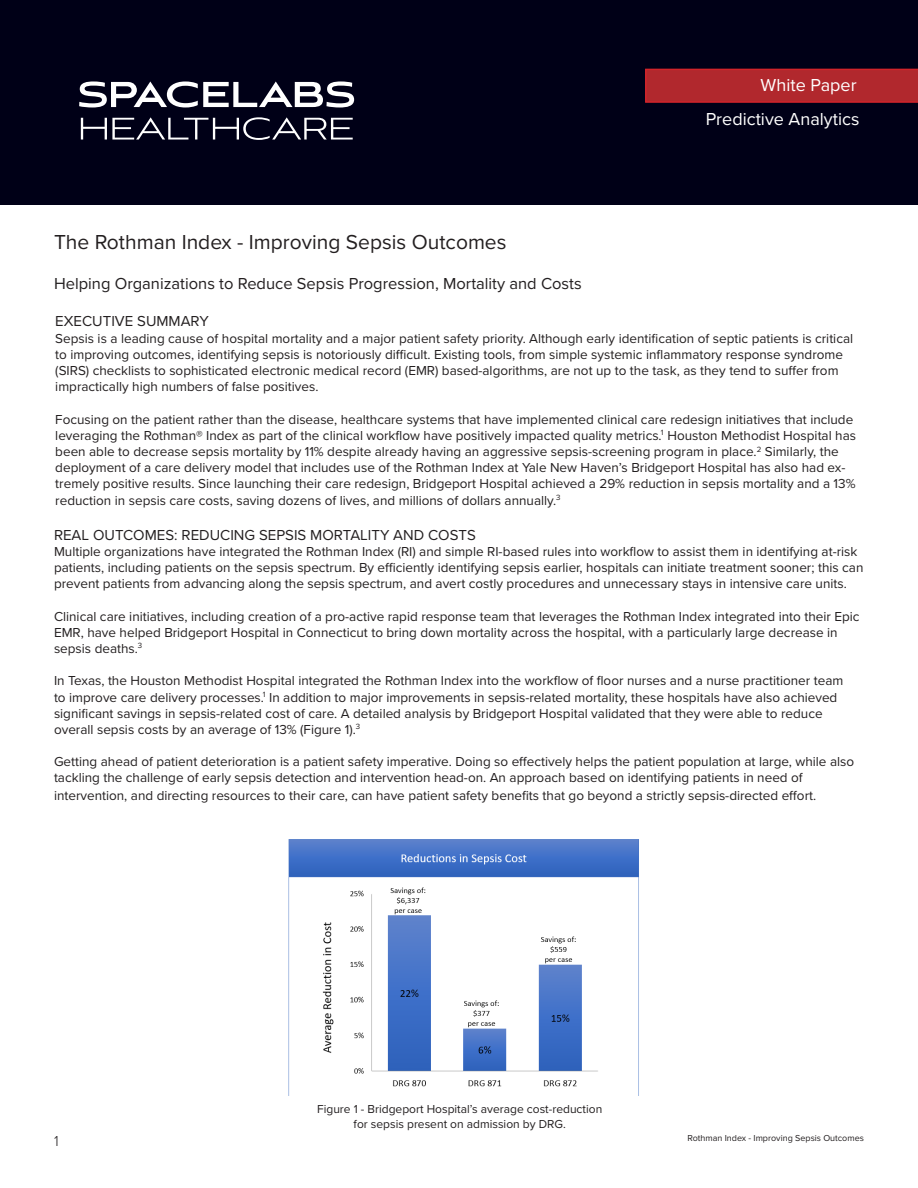
<style>
.page{position:relative;width:918px;height:1188px;background:#fff}
.page>*{position:absolute;margin:0;border:0;box-sizing:border-box;transform-origin:0 0}
.t1{font:21px "Proxima Nova";color:#231f20}
.t2{font:18px "Proxima Nova";color:#fff}
.t3{font:16.5px "Proxima Nova";color:#231f20}
.t4{font:15px "Proxima Nova";color:#231f20}
.t5{font:300 15px "Proxima Nova";color:#231f20}
.t6{font:13.5px/16.2px "Proxima Nova";color:#231f20}
.t7{font:12px/14.4px "Proxima Nova";color:#231f20;text-align:center}
.t8{font:9px "Proxima Nova";color:#231f20}
</style>
<div class="page">
<div style="left:0;top:0;width:918px;height:205px;background:#000017"></div>
<svg style="left:645px;top:69px;width:273px;height:34px;background:#b2272c"></svg>
<svg style="left:79px;top:81px;width:275px;height:26px"></svg>
<svg style="left:81px;top:117px;width:272px;height:23px"></svg>
<img style="left:288px;top:839px;width:351px;height:256px">
<p class="t2" style="left:761px;top:71px;width:98px">White Paper</p>
<p class="t2" style="left:706px;top:106px;width:155px">Predictive Analytics</p>
<p class="t1" style="left:54px;top:226px;width:454px">The Rothman Index - Improving Sepsis Outcomes</p>
<p class="t3" style="left:54px;top:271px;width:529px">Helping Organizations to Reduce Sepsis Progression, Mortality and Costs</p>
<p class="t4" style="left:55px;top:310px;width:155px">EXECUTIVE SUMMARY</p>
<p class="t6" style="left:55px;top:329px;width:799px">Sepsis is a leading cause of hospital mortality and a major patient safety priority. Although early identification of septic patients is critical to improving outcomes, identifying sepsis is notoriously difficult. Existing tools, from simple systemic inflammatory response syndrome (SIRS) checklists to sophisticated electronic medical record (EMR) based-algorithms, are not up to the task, as they tend to suffer from impractically high numbers of false positives.</p>
<p class="t6" style="left:55px;top:410px;width:802px">Focusing on the patient rather than the disease, healthcare systems that have implemented clinical care redesign initiatives that include leveraging the Rothman® Index as part of the clinical workflow have positively impacted quality metrics.<sup>1</sup> Houston Methodist Hospital has been able to decrease sepsis mortality by 11% despite already having an aggressive sepsis-screening program in place.<sup>2</sup> Similarly, the deployment of a care delivery model that includes use of the Rothman Index at Yale New Haven’s Bridgeport Hospital has also had ex&shy;tremely positive results. Since launching their care redesign, Bridgeport Hospital achieved a 29% reduction in sepsis mortality and a 13% reduction in sepsis care costs, saving dozens of lives, and millions of dollars annually.<sup>3</sup></p>
<p class="t4" style="left:54px;top:523px;width:423px">REAL OUTCOMES: REDUCING SEPSIS MORTALITY AND COSTS</p>
<p class="t6" style="left:54px;top:543px;width:811px">Multiple organizations have integrated the Rothman Index (RI) and simple RI-based rules into workflow to assist them in identifying at-risk patients, including patients on the sepsis spectrum. By efficiently identifying sepsis earlier, hospitals can initiate treatment sooner; this can</p>
<p class="t6" style="left:54px;top:575px;width:794px">prevent patients from advancing along the sepsis spectrum, and avert costly procedures and unnecessary stays in intensive care units.</p>
<p class="t6" style="left:54px;top:607px;width:807px">Clinical care initiatives, including creation of a pro-active rapid response team that leverages the Rothman Index integrated into their Epic<br>EMR, have helped Bridgeport Hospital in Connecticut to bring down mortality across the hospital, with a particularly large decrease in</p>
<p class="t6" style="left:54px;top:640px;width:90px">sepsis deaths.<sup>3</sup></p>
<p class="t6" style="left:54px;top:672px;width:791px">In Texas, the Houston Methodist Hospital integrated the Rothman Index into the workflow of floor nurses and a nurse practitioner team to improve care delivery processes.<sup>1</sup> In addition to major improvements in sepsis-related mortality, these hospitals have also achieved significant savings in sepsis-related cost of care. A detailed analysis by Bridgeport Hospital validated that they were able to reduce overall sepsis costs by an average of 13% (Figure 1).<sup>3</sup></p>
<p class="t6" style="left:54px;top:753px;width:802px">Getting ahead of patient deterioration is a patient safety imperative. Doing so effectively helps the patient population at large, while also tackling the challenge of early sepsis detection and intervention head-on. An approach based on identifying patients in need of</p>
<p class="t6" style="left:54px;top:787px;width:764px">intervention, and directing resources to their care, can have patient safety benefits that go beyond a strictly sepsis-directed effort.</p>
<p class="t5" style="left:54px;top:1130px;width:6px">1</p>
<p class="t7" style="left:317px;top:1101px;width:287px">Figure 1 - Bridgeport Hospital’s average cost-reduction for sepsis present on admission by DRG.</p>
<p class="t8" style="left:688px;top:1131px;width:178px">Rothman Index - Improving Sepsis Outcomes</p>
</div>
